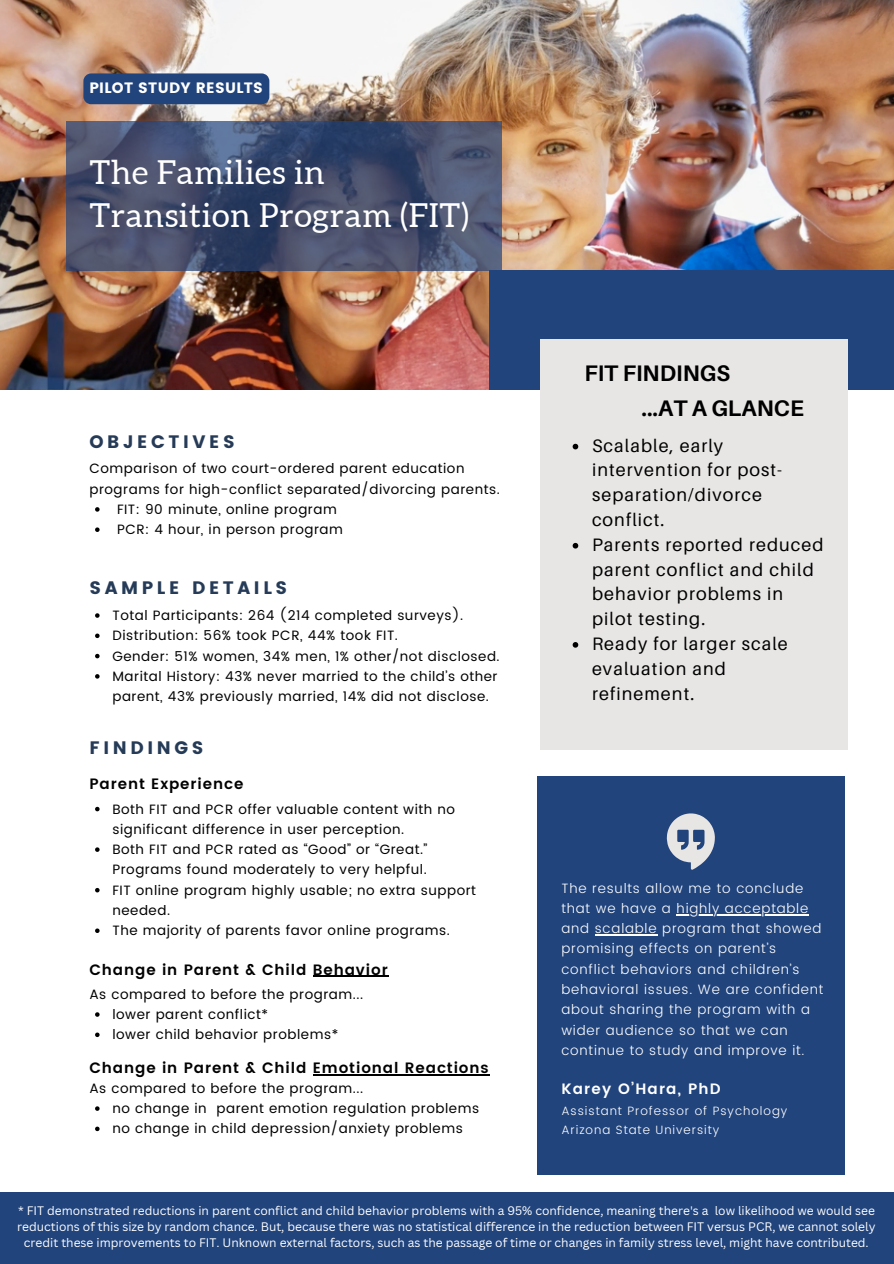
<style>
.page{position:relative;width:894px;height:1264px;background:#fff}
.page>*{position:absolute;margin:0;border:0;box-sizing:border-box;transform-origin:0 0}
.t1{font:33px/42.8px "Aleo";letter-spacing:.02em;color:#fff}
.t2{font:700 22.5px "Aileron";color:#000}
.t3{font:18px/24.8px "Aileron";letter-spacing:.06em;color:#000}
.t4{font:18px "Poppins";letter-spacing:.2em;color:#263b57}
.t5{font:600 15px "Poppins";letter-spacing:.06em;color:#000}
.t6{font:15px "Poppins";letter-spacing:.02em;color:#fff}
.t7{font:600 15px "Poppins";letter-spacing:.08em;color:#fff}
.t8{font:13.5px/20.2px "Poppins";letter-spacing:.04em;color:#000}
.t9{font:300 13.5px/20.2px "Poppins";letter-spacing:.06em;color:#fff}
.t10{font:12px/16px "Canva Sans";color:#fff;text-align:center}
.t11{font:300 12px/19px "Poppins";letter-spacing:.08em;color:#fff}
</style>
<div class="page">
<img style="left:0;top:0;width:893px;height:390px">
<div style="left:489px;top:270px;width:404px;height:120px;background:#21447d"></div>
<div style="left:540px;top:339px;width:307px;height:410px;background:#e8e6e5"></div>
<div style="left:537px;top:776px;width:307px;height:399px;background:#21447d"></div>
<svg style="left:666px;top:813px;width:48px;height:56px"></svg>
<svg style="left:66px;top:121px;width:435px;height:149px;background:#444e6d"></svg>
<div style="left:0;top:1191px;width:893px;height:72px;background:#21447d"></div>
<hr style="left:676px;top:914px;width:132px;height:1px;background:#fff">
<hr style="left:594px;top:934px;width:63px;height:1px;background:#fff">
<svg style="left:572px;top:444px;width:6px;height:5px"></svg>
<svg style="left:572px;top:543px;width:6px;height:5px"></svg>
<svg style="left:572px;top:642px;width:6px;height:5px"></svg>
<div style="left:83px;top:73px;width:186px;height:31px;background:#21447d"></div>
<svg style="left:95px;top:613px;width:4px;height:4px"></svg>
<svg style="left:95px;top:633px;width:4px;height:5px"></svg>
<svg style="left:95px;top:654px;width:4px;height:4px"></svg>
<svg style="left:95px;top:674px;width:4px;height:4px"></svg>
<svg style="left:95px;top:507px;width:4px;height:4px"></svg>
<svg style="left:95px;top:527px;width:4px;height:5px"></svg>
<svg style="left:95px;top:806px;width:4px;height:5px"></svg>
<svg style="left:95px;top:847px;width:4px;height:4px"></svg>
<svg style="left:95px;top:888px;width:4px;height:4px"></svg>
<svg style="left:95px;top:928px;width:4px;height:5px"></svg>
<svg style="left:95px;top:1012px;width:4px;height:4px"></svg>
<svg style="left:95px;top:1032px;width:4px;height:5px"></svg>
<hr style="left:313px;top:975px;width:75px;height:2px;background:#000">
<hr style="left:313px;top:1074px;width:176px;height:1px;background:#000">
<svg style="left:95px;top:1106px;width:4px;height:4px"></svg>
<svg style="left:95px;top:1126px;width:4px;height:5px"></svg>
<p class="t6" style="left:89px;top:79px;width:175px">PILOT STUDY RESULTS</p>
<p class="t1" style="left:89px;top:153px;width:381px">The Families in<br>Transition Program (FIT)</p>
<p class="t4" style="left:89px;top:431px;width:147px">OBJECTIVES</p>
<p class="t8" style="left:89px;top:458px;width:412px">Comparison of two court-ordered parent education programs for high-conflict separated/divorcing parents.</p>
<p class="t8" style="left:117px;top:499px;width:221px">FIT: 90 minute, online program</p>
<p class="t8" style="left:117px;top:519px;width:227px">PCR: 4 hour, in person program</p>
<p class="t4" style="left:89px;top:577px;width:199px">SAMPLE DETAILS</p>
<p class="t8" style="left:112px;top:605px;width:352px">Total Participants: 264 (214 completed surveys).</p>
<p class="t8" style="left:112px;top:625px;width:287px">Distribution: 56% took PCR, 44% took FIT.</p>
<p class="t8" style="left:112px;top:645px;width:388px">Gender: 51% women, 34% men, 1% other/not disclosed.</p>
<p class="t8" style="left:112px;top:666px;width:386px">Marital History: 43% never married to the child’s other parent, 43% previously married, 14% did not disclose.</p>
<p class="t4" style="left:89px;top:736px;width:115px">FINDINGS</p>
<p class="t5" style="left:89px;top:775px;width:155px">Parent Experience</p>
<p class="t8" style="left:112px;top:798px;width:344px">Both FIT and PCR offer valuable content with no significant difference in user perception.</p>
<p class="t8" style="left:112px;top:839px;width:316px">Both FIT and PCR rated as “Good” or “Great.”<br>Programs found moderately to very helpful.</p>
<p class="t8" style="left:112px;top:879px;width:365px">FIT online program highly usable; no extra support needed.</p>
<p class="t8" style="left:112px;top:920px;width:339px">The majority of parents favor online programs.</p>
<p class="t5" style="left:89px;top:960px;width:300px">Change in Parent &amp; Child Behavior</p>
<p class="t8" style="left:89px;top:983px;width:275px">As compared to before the program...</p>
<p class="t8" style="left:112px;top:1004px;width:157px">lower parent conflict*</p>
<p class="t8" style="left:112px;top:1024px;width:227px">lower child behavior problems*</p>
<p class="t5" style="left:89px;top:1059px;width:400px">Change in Parent &amp; Child Emotional Reactions</p>
<p class="t8" style="left:112px;top:1098px;width:368px">no change in parent emotion regulation problems</p>
<p class="t8" style="left:112px;top:1118px;width:352px">no change in child depression/anxiety problems</p>
<p class="t8" style="left:89px;top:1078px;width:275px">As compared to before the program...</p>
<p class="t2" style="left:584px;top:359px;width:147px">FIT FINDINGS</p>
<p class="t2" style="left:641px;top:394px;width:164px">...AT A GLANCE</p>
<p class="t3" style="left:592px;top:432px;width:192px">Scalable, early intervention for post&shy;separation/divorce conflict.</p>
<p class="t3" style="left:592px;top:531px;width:233px">Parents reported reduced parent conflict and child behavior problems in pilot testing.</p>
<p class="t3" style="left:592px;top:631px;width:197px">Ready for larger scale evaluation and refinement.</p>
<p class="t9" style="left:561px;top:877px;width:263px">The results allow me to conclude that we have a highly acceptable and scalable program that showed promising effects on parent’s conflict behaviors and children’s behavioral issues. We are confident about sharing the program with a wider audience so that we can continue to study and improve it.</p>
<p class="t7" style="left:561px;top:1080px;width:161px">Karey O’Hara, PhD</p>
<p class="t11" style="left:561px;top:1101px;width:227px">Assistant Professor of Psychology<br>Arizona State University</p>
<p class="t10" style="left:17px;top:1202px;width:859px">* FIT demonstrated reductions in parent conflict and child behavior problems with a 95% confidence, meaning there's a low likelihood we would see reductions of this size by random chance. But, because there was no statistical difference in the reduction between FIT versus PCR, we cannot solely credit these improvements to FIT. Unknown external factors, such as the passage of time or changes in family stress level, might have contributed.</p>
</div>
